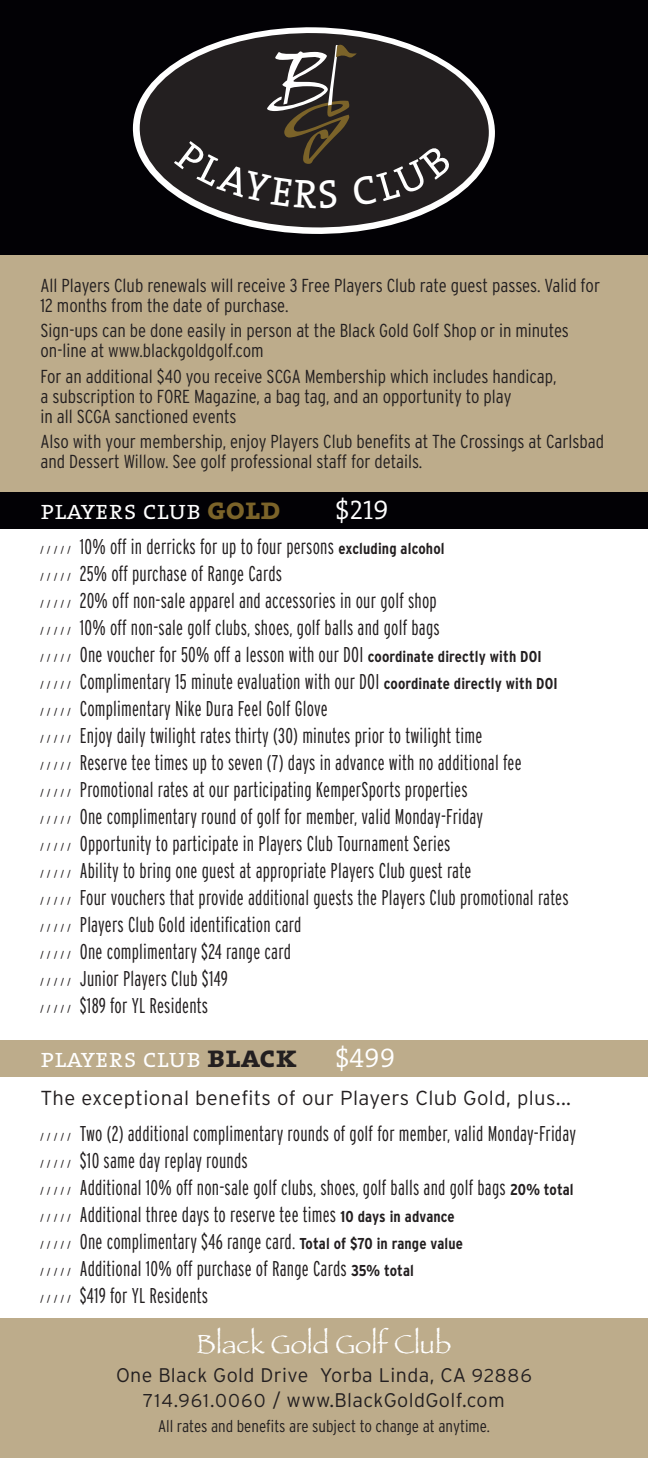
<style>
.page{position:relative;width:648px;height:1458px;background:#fff}
.page>*{position:absolute;margin:0;border:0;box-sizing:border-box;transform-origin:0 0}
.Players_Club_Black_b{font:27px "The Serif Semi Light Caps";color:#fff}
.Players_Club_Black_b-2{font:27px "Papyrus Plain";color:#fff}
.Players_Club_Black_b-3{font:300 extra-condensed 21.38px "Interstate";letter-spacing:.01em;color:#231f20}
.PC_Black_Benefits_te{font:300 20.25px "Interstate";letter-spacing:.02em;color:#231f20}
.back_pg_text{font:300 19.8px/24.8px "Interstate";letter-spacing:.02em;color:#231f20;text-align:center}
.range_pass_subtext{font:300 condensed 18.9px/20.2px "Interstate";color:#231f20}
.back_pg_text-2{font:300 condensed 16.88px "Interstate";color:#231f20}
.Players_Club_Black_b-4{font:condensed 9px "Interstate";color:#231f20}
.s1{font-family:"The Serif Bold Caps";font-size:31.5px;color:#7b6329}
.s2{font-weight:700;font-stretch:condensed;font-size:15.75px}
.s3{font-family:"The Serif Bold Caps";font-size:31.5px;color:#231f20}
.s4{font-size:18.45px}
</style>
<div class="page">
<div style="left:0;top:245px;width:648px;height:257px;background:#bdac8b"></div>
<div style="left:0;top:1319px;width:648px;height:139px;background:#bdac8b"></div>
<div style="left:0;top:492px;width:648px;height:37px;background:#020105"></div>
<div style="left:0;top:1040px;width:648px;height:37px;background:#bdac8b"></div>
<div style="left:0;top:0;width:648px;height:254px;background:#020105"></div>
<svg style="left:132px;top:27px;width:363px;height:207px"></svg>
<svg style="left:139px;top:31px;width:351px;height:198px"></svg>
<svg style="left:174px;top:42px;width:278px;height:166px;background:#2f2b2a"></svg>
<p class="range_pass_subtext" style="left:40px;top:275px;width:561px">All Players Club renewals will receive 3 Free Players Club rate guest passes. Valid for<br>12 months from the date of purchase.</p>
<p class="range_pass_subtext" style="left:40px;top:320px;width:530px">Sign-ups can be done easily in person at the Black Gold Golf Shop or in minutes on-line at www.blackgoldgolf.com</p>
<p class="range_pass_subtext" style="left:40px;top:366px;width:518px">For an additional $40 you receive SCGA Membership which includes handicap, a subscription to FORE Magazine, a bag tag, and an opportunity to play<br>in all SCGA sanctioned events</p>
<p class="range_pass_subtext" style="left:40px;top:431px;width:565px">Also with your membership, enjoy Players Club benefits at The Crossings at Carlsbad and Dessert Willow. See golf professional staff for details.</p>
<p class="Players_Club_Black_b" style="left:40px;top:487px;width:241px">players club <span class="s1">gold</span></p>
<p class="Players_Club_Black_b" style="left:335px;top:487px;width:55px">$219</p>
<p class="Players_Club_Black_b-4" style="left:40px;top:544px;width:32px">/////</p>
<p class="Players_Club_Black_b-3" style="left:80px;top:534px;width:366px">10% off in derricks for up to four persons <span class="s2">excluding alcohol</span></p>
<p class="Players_Club_Black_b-4" style="left:40px;top:571px;width:32px">/////</p>
<p class="Players_Club_Black_b-3" style="left:80px;top:561px;width:204px">25% off purchase of Range Cards</p>
<p class="Players_Club_Black_b-4" style="left:40px;top:598px;width:32px">/////</p>
<p class="Players_Club_Black_b-3" style="left:80px;top:588px;width:359px">20% off non-sale apparel and accessories in our golf shop</p>
<p class="Players_Club_Black_b-4" style="left:40px;top:625px;width:32px">/////</p>
<p class="Players_Club_Black_b-3" style="left:80px;top:615px;width:361px">10% off non-sale golf clubs, shoes, golf balls and golf bags</p>
<p class="Players_Club_Black_b-4" style="left:40px;top:652px;width:32px">/////</p>
<p class="Players_Club_Black_b-3" style="left:80px;top:642px;width:463px">One voucher for 50% off a lesson with our DOI <span class="s2">coordinate directly with DOI</span></p>
<p class="Players_Club_Black_b-4" style="left:40px;top:679px;width:32px">/////</p>
<p class="Players_Club_Black_b-3" style="left:80px;top:669px;width:479px">Complimentary 15 minute evaluation with our DOI <span class="s2">coordinate directly with DOI</span></p>
<p class="Players_Club_Black_b-4" style="left:40px;top:706px;width:32px">/////</p>
<p class="Players_Club_Black_b-3" style="left:80px;top:696px;width:250px">Complimentary Nike Dura Feel Golf Glove</p>
<p class="Players_Club_Black_b-4" style="left:40px;top:733px;width:32px">/////</p>
<p class="Players_Club_Black_b-3" style="left:80px;top:723px;width:404px">Enjoy daily twilight rates thirty (30) minutes prior to twilight time</p>
<p class="Players_Club_Black_b-4" style="left:40px;top:760px;width:32px">/////</p>
<p class="Players_Club_Black_b-3" style="left:80px;top:750px;width:443px">Reserve tee times up to seven (7) days in advance with no additional fee</p>
<p class="Players_Club_Black_b-4" style="left:40px;top:787px;width:32px">/////</p>
<p class="Players_Club_Black_b-3" style="left:80px;top:777px;width:389px">Promotional rates at our participating KemperSports properties</p>
<p class="Players_Club_Black_b-4" style="left:40px;top:814px;width:32px">/////</p>
<p class="Players_Club_Black_b-3" style="left:80px;top:804px;width:405px">One complimentary round of golf for member, valid Monday-Friday</p>
<p class="Players_Club_Black_b-4" style="left:40px;top:841px;width:32px">/////</p>
<p class="Players_Club_Black_b-3" style="left:80px;top:831px;width:372px">Opportunity to participate in Players Club Tournament Series</p>
<p class="Players_Club_Black_b-4" style="left:40px;top:868px;width:32px">/////</p>
<p class="Players_Club_Black_b-3" style="left:80px;top:858px;width:393px">Ability to bring one guest at appropriate Players Club guest rate</p>
<p class="Players_Club_Black_b-4" style="left:40px;top:895px;width:32px">/////</p>
<p class="Players_Club_Black_b-3" style="left:80px;top:885px;width:490px">Four vouchers that provide additional guests the Players Club promotional rates</p>
<p class="Players_Club_Black_b-4" style="left:40px;top:922px;width:32px">/////</p>
<p class="Players_Club_Black_b-3" style="left:80px;top:912px;width:223px">Players Club Gold identification card</p>
<p class="Players_Club_Black_b-4" style="left:40px;top:949px;width:32px">/////</p>
<p class="Players_Club_Black_b-3" style="left:80px;top:939px;width:213px">One complimentary $24 range card</p>
<p class="Players_Club_Black_b-4" style="left:40px;top:976px;width:32px">/////</p>
<p class="Players_Club_Black_b-3" style="left:80px;top:966px;width:150px">Junior Players Club $149</p>
<p class="Players_Club_Black_b-4" style="left:40px;top:1003px;width:32px">/////</p>
<p class="Players_Club_Black_b-3" style="left:80px;top:993px;width:130px">$189 for YL Residents</p>
<p class="Players_Club_Black_b" style="left:40px;top:1036px;width:356px">players club <span class="s3">black</span> $499</p>
<p class="PC_Black_Benefits_te" style="left:40px;top:1086px;width:532px">The exceptional benefits of our Players Club Gold, plus...</p>
<p class="Players_Club_Black_b-4" style="left:40px;top:1132px;width:32px">/////</p>
<p class="Players_Club_Black_b-3" style="left:80px;top:1122px;width:498px">Two (2) additional complimentary rounds of golf for member, valid Monday-Friday</p>
<p class="Players_Club_Black_b-4" style="left:40px;top:1159px;width:32px">/////</p>
<p class="Players_Club_Black_b-3" style="left:80px;top:1149px;width:169px">$10 same day replay rounds</p>
<p class="Players_Club_Black_b-4" style="left:40px;top:1186px;width:32px">/////</p>
<p class="Players_Club_Black_b-3" style="left:80px;top:1176px;width:495px">Additional 10% off non-sale golf clubs, shoes, golf balls and golf bags <span class="s2">20% total</span></p>
<p class="Players_Club_Black_b-4" style="left:40px;top:1213px;width:32px">/////</p>
<p class="Players_Club_Black_b-3" style="left:80px;top:1203px;width:377px">Additional three days to reserve tee times <span class="s2">10 days in advance</span></p>
<p class="Players_Club_Black_b-4" style="left:40px;top:1240px;width:32px">/////</p>
<p class="Players_Club_Black_b-3" style="left:80px;top:1230px;width:385px">One complimentary $46 range card. <span class="s2">Total of $70 in range value</span></p>
<p class="Players_Club_Black_b-4" style="left:40px;top:1267px;width:32px">/////</p>
<p class="Players_Club_Black_b-3" style="left:80px;top:1257px;width:336px">Additional 10% off purchase of Range Cards <span class="s2">35% total</span></p>
<p class="Players_Club_Black_b-4" style="left:40px;top:1294px;width:32px">/////</p>
<p class="Players_Club_Black_b-3" style="left:80px;top:1284px;width:130px">$419 for YL Residents</p>
<p class="Players_Club_Black_b-2" style="left:197px;top:1328px;width:256px">Black Gold Golf Club</p>
<p class="back_pg_text" style="left:116px;top:1363px;width:417px">One Black Gold Drive Yorba Linda, CA <span class="s4">92886<br>714.961.0060</span> / www.BlackGoldGolf.com</p>
<p class="back_pg_text-2" style="left:158px;top:1417px;width:333px">All rates and benefits are subject to change at anytime.</p>
</div>
